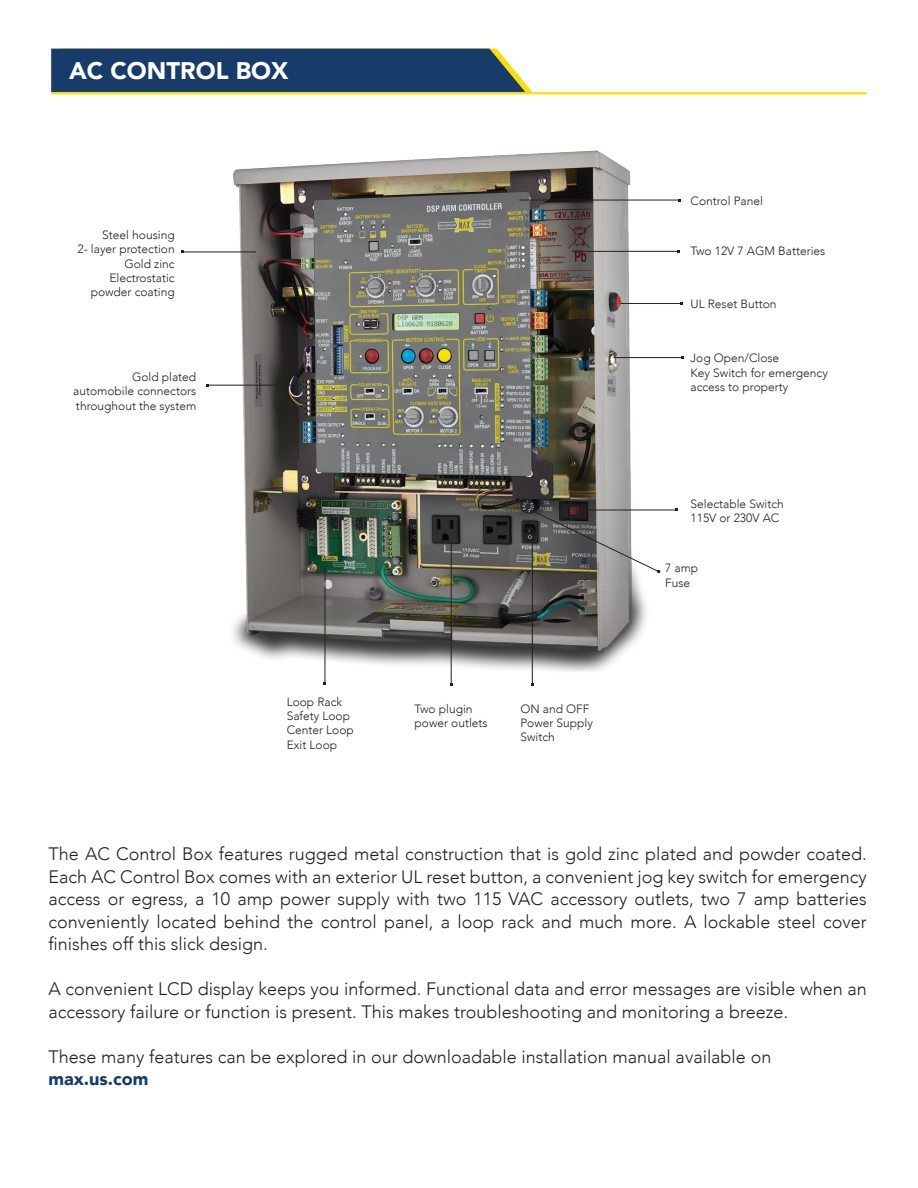
<style>
.page{position:relative;width:918px;height:1188px;background:#fff}
.page>*{position:absolute;margin:0;border:0;box-sizing:border-box;transform-origin:0 0}
.t1{font:900 24px "Avenir";color:#fff}
.t2{font:300 18px/22.5px "Avenir";color:#231f20;text-align:justify}
.t3{font:900 18px "Avenir";color:#173c6a}
.t4{font:300 12px/14.4px "Avenir";color:#231f20}
</style>
<div class="page">
<hr style="left:917px;top:0;width:1px;height:1188px;background:#173c6a">
<img style="left:218px;top:150px;width:439px;height:521px">
<hr style="left:620px;top:303px;width:61px;height:1px;background:#231f20">
<hr style="left:614px;top:357px;width:69px;height:1px;background:#231f20">
<hr style="left:572px;top:251px;width:106px;height:1px;background:#231f20">
<hr style="left:183px;top:252px;width:73px;height:1px;background:#231f20">
<hr style="left:207px;top:385px;width:96px;height:1px;background:#231f20">
<hr style="left:519px;top:200px;width:161px;height:1px;background:#231f20">
<hr style="left:581px;top:510px;width:95px;height:1px;background:#231f20">
<hr style="left:532px;top:540px;width:1px;height:145px;background:#231f20">
<hr style="left:451px;top:540px;width:1px;height:145px;background:#231f20">
<svg style="left:530px;top:509px;width:131px;height:65px"></svg>
<hr style="left:325px;top:567px;width:1px;height:116px;background:#231f20">
<div style="left:51px;top:49px;width:482px;height:43px;background:#173c6a"></div>
<hr style="left:51px;top:92px;width:816px;height:2px;background:#fadf07">
<h1 class="t1" style="left:69px;top:50px;width:221px">AC CONTROL BOX</h1>
<p class="t4" style="left:78px;top:228px;width:99px;text-align:right">Steel housing<br>2- layer protection<br>Gold zinc<br>Electrostatic powder coating</p>
<p class="t4" style="left:73px;top:370px;width:125px;text-align:justify;text-indent:59px">Gold plated automobile connectors throughout the system</p>
<p class="t4" style="left:287px;top:694px;width:69px">Loop Rack<br>Safety Loop<br>Center Loop<br>Exit Loop</p>
<p class="t4" style="left:415px;top:701px;width:75px">Two plugin power outlets</p>
<p class="t4" style="left:520px;top:701px;width:74px">ON and OFF<br>Power Supply<br>Switch</p>
<p class="t4" style="left:691px;top:194px;width:74px">Control Panel</p>
<p class="t4" style="left:691px;top:243px;width:136px">Two 12V 7 AGM Batteries</p>
<p class="t4" style="left:691px;top:297px;width:88px">UL Reset Button</p>
<p class="t4" style="left:691px;top:351px;width:139px">Jog Open/Close<br>Key Switch for emergency access to property</p>
<p class="t4" style="left:691px;top:497px;width:95px">Selectable Switch<br>115V or 230V AC</p>
<p class="t4" style="left:665px;top:561px;width:35px">7 amp<br>Fuse</p>
<p class="t2" style="left:49px;top:843px;width:820px">The AC Control Box features rugged metal construction that is gold zinc plated and powder coated.<br>Each AC Control Box comes with an exterior UL reset button, a convenient jog key switch for emergency access or egress, a 10 amp power supply with two 115 VAC accessory outlets, two 7 amp batteries conveniently located behind the control panel, a loop rack and much more. A lockable steel cover finishes off this slick design.</p>
<p class="t2" style="left:49px;top:978px;width:820px">A convenient LCD display keeps you informed. Functional data and error messages are visible when an accessory failure or function is present. This makes troubleshooting and monitoring a breeze.</p>
<p class="t2" style="left:49px;top:1046px;width:724px">These many features can be explored in our downloadable installation manual available on</p>
<p class="t3" style="left:49px;top:1064px;width:101px">max.us.com</p>
</div>
